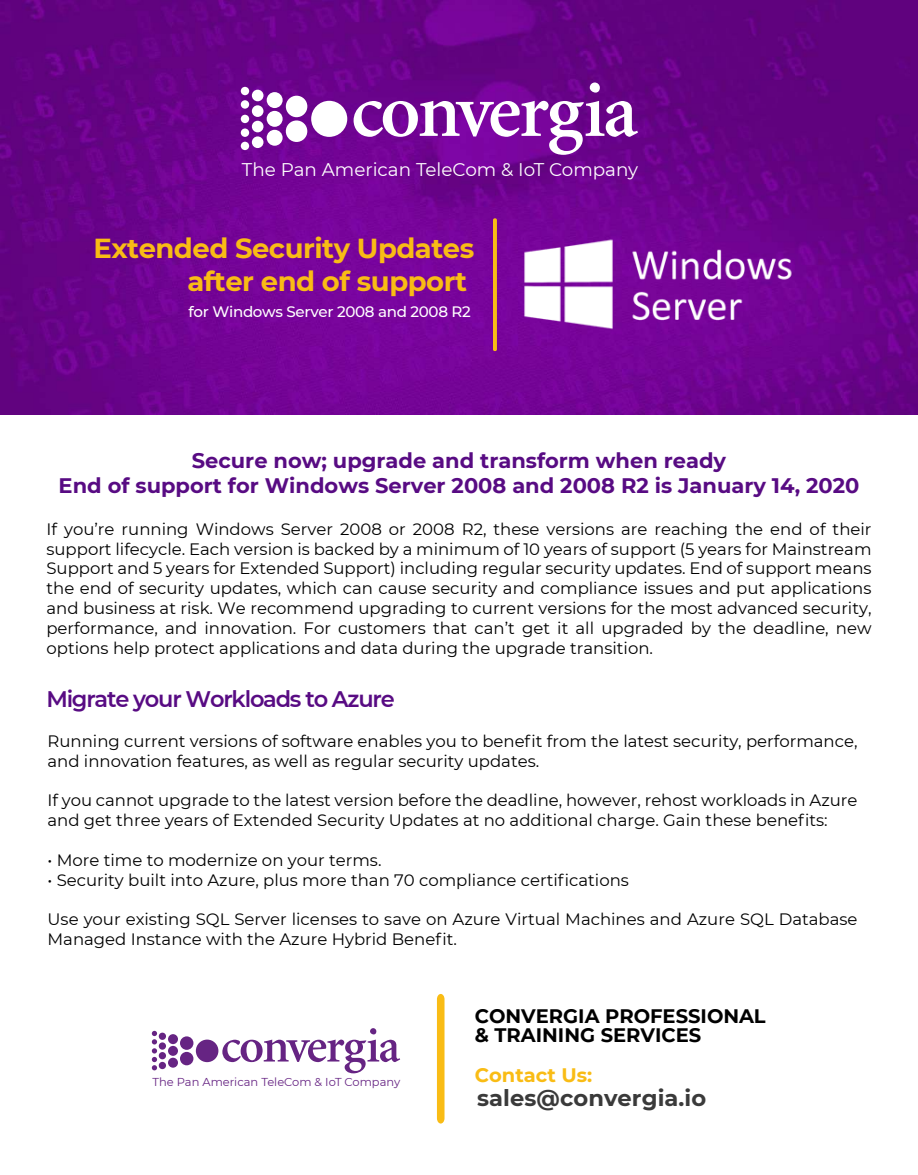
<style>
.page{position:relative;width:918px;height:1175px;background:#fff}
.page>*{position:absolute;margin:0;border:0;box-sizing:border-box;transform-origin:0 0}
.t1{font:700 27.45px/33px "Montserrat";letter-spacing:-.02em;color:#f9bc15;text-align:right}
.t2{font:700 22.65px "Montserrat";letter-spacing:.005em;color:#3a3a3a}
.t3{font:600 22.5px "Montserrat";letter-spacing:-.055em;color:#580b83}
.t4{font:700 21px/25.2px "Montserrat";color:#580b83;text-align:center}
.t5{font:700 19.5px/19.5px "Montserrat";color:#000}
.t6{font:700 19.5px "Montserrat";color:#f9bc15}
.t7{font:18.3px "Montserrat";color:#fff}
.t8{font:16.5px/19.8px "Montserrat";color:#000}
.t9{font:500 15.15px "Montserrat";letter-spacing:-.02em;color:#fff}
.t10{font:11.4px "Montserrat";color:#662483}
</style>
<div class="page">
<img style="left:0;top:0;width:918px;height:415px">
<hr style="left:493px;top:218px;width:4px;height:133px;background:#f9bc15;border-radius:2px">
<img style="left:516px;top:232px;width:283px;height:101px">
<svg style="left:354px;top:83px;width:284px;height:72px"></svg>
<div style="left:311px;top:101px;width:36px;height:36px;background:#fff;border-radius:50%"></div>
<div style="left:286px;top:96px;width:21px;height:21px;background:#fff;border-radius:50%"></div>
<div style="left:286px;top:120px;width:21px;height:22px;background:#fff;border-radius:50%"></div>
<div style="left:267px;top:92px;width:16px;height:16px;background:#fff;border-radius:50%"></div>
<div style="left:267px;top:111px;width:16px;height:16px;background:#fff;border-radius:50%"></div>
<div style="left:267px;top:130px;width:16px;height:16px;background:#fff;border-radius:50%"></div>
<div style="left:252px;top:90px;width:11px;height:11px;background:#fff;border-radius:50%"></div>
<div style="left:252px;top:105px;width:11px;height:12px;background:#fff;border-radius:50%"></div>
<div style="left:252px;top:121px;width:11px;height:11px;background:#fff;border-radius:50%"></div>
<div style="left:252px;top:136px;width:11px;height:12px;background:#fff;border-radius:50%"></div>
<div style="left:241px;top:87px;width:8px;height:8px;background:#fff;border-radius:50%"></div>
<div style="left:241px;top:100px;width:8px;height:9px;background:#fff;border-radius:50%"></div>
<div style="left:241px;top:115px;width:8px;height:8px;background:#fff;border-radius:50%"></div>
<div style="left:241px;top:128px;width:8px;height:9px;background:#fff;border-radius:50%"></div>
<div style="left:241px;top:142px;width:8px;height:8px;background:#fff;border-radius:50%"></div>
<svg style="left:222px;top:1028px;width:178px;height:45px"></svg>
<div style="left:196px;top:1040px;width:22px;height:22px;background:#662483;border-radius:50%"></div>
<div style="left:180px;top:1036px;width:13px;height:14px;background:#662483;border-radius:50%"></div>
<div style="left:180px;top:1052px;width:13px;height:13px;background:#662483;border-radius:50%"></div>
<div style="left:168px;top:1034px;width:10px;height:10px;background:#662483;border-radius:50%"></div>
<div style="left:168px;top:1046px;width:10px;height:10px;background:#662483;border-radius:50%"></div>
<div style="left:168px;top:1058px;width:10px;height:10px;background:#662483;border-radius:50%"></div>
<div style="left:159px;top:1033px;width:7px;height:7px;background:#662483;border-radius:50%"></div>
<div style="left:159px;top:1042px;width:7px;height:8px;background:#662483;border-radius:50%"></div>
<div style="left:159px;top:1052px;width:7px;height:7px;background:#662483;border-radius:50%"></div>
<div style="left:159px;top:1062px;width:7px;height:7px;background:#662483;border-radius:50%"></div>
<svg style="left:152px;top:1031px;width:5px;height:39px"></svg>
<svg style="left:437px;top:994px;width:8px;height:130px"></svg>
<p class="t7" style="left:242px;top:156px;width:398px">The Pan American TeleCom &amp; IoT Company</p>
<h1 class="t1" style="left:93px;top:231px;width:382px">Extended Security Updates after end of support</h1>
<p class="t9" style="left:189px;top:301px;width:284px">for Windows Server 2008 and 2008 R2</p>
<p class="t4" style="left:59px;top:447px;width:802px">Secure now; upgrade and transform when ready<br>End of support for Windows Server 2008 and 2008 R2 is January 14, 2020</p>
<p class="t8" style="left:46px;top:519px;width:827px;text-align:justify">If you’re running Windows Server 2008 or 2008 R2, these versions are reaching the end of their support lifecycle. Each version is backed by a minimum of 10 years of support (5 years for Mainstream Support and 5 years for Extended Support) including regular security updates. End of support means the end of security updates, which can cause security and compliance issues and put applications and business at risk. We recommend upgrading to current versions for the most advanced security, performance, and innovation. For customers that can’t get it all upgraded by the deadline, new options help protect applications and data during the upgrade transition.</p>
<h3 class="t3" style="left:46px;top:683px;width:350px">Migrate your Workloads to Azure</h3>
<p class="t8" style="left:48px;top:731px;width:812px">Running current versions of software enables you to benefit from the latest security, performance, and innovation features, as well as regular security updates.</p>
<p class="t8" style="left:48px;top:790px;width:811px">If you cannot upgrade to the latest version before the deadline, however, rehost workloads in Azure and get three years of Extended Security Updates at no additional charge. Gain these benefits:</p>
<p class="t8" style="left:48px;top:849px;width:335px">• More time to modernize on your terms.</p>
<p class="t8" style="left:48px;top:869px;width:583px">• Security built into Azure, plus more than 70 compliance certifications</p>
<p class="t8" style="left:48px;top:909px;width:812px">Use your existing SQL Server licenses to save on Azure Virtual Machines and Azure SQL Database<br>Managed Instance with the Azure Hybrid Benefit.</p>
<p class="t10" style="left:153px;top:1074px;width:249px">The Pan American TeleCom &amp; IoT Company</p>
<p class="t5" style="left:475px;top:1005px;width:292px">CONVERGIA PROFESSIONAL &amp; TRAINING SERVICES</p>
<p class="t6" style="left:475px;top:1061px;width:119px">Contact Us:</p>
<h2 class="t2" style="left:477px;top:1081px;width:231px">sales@convergia.io</h2>
</div>
